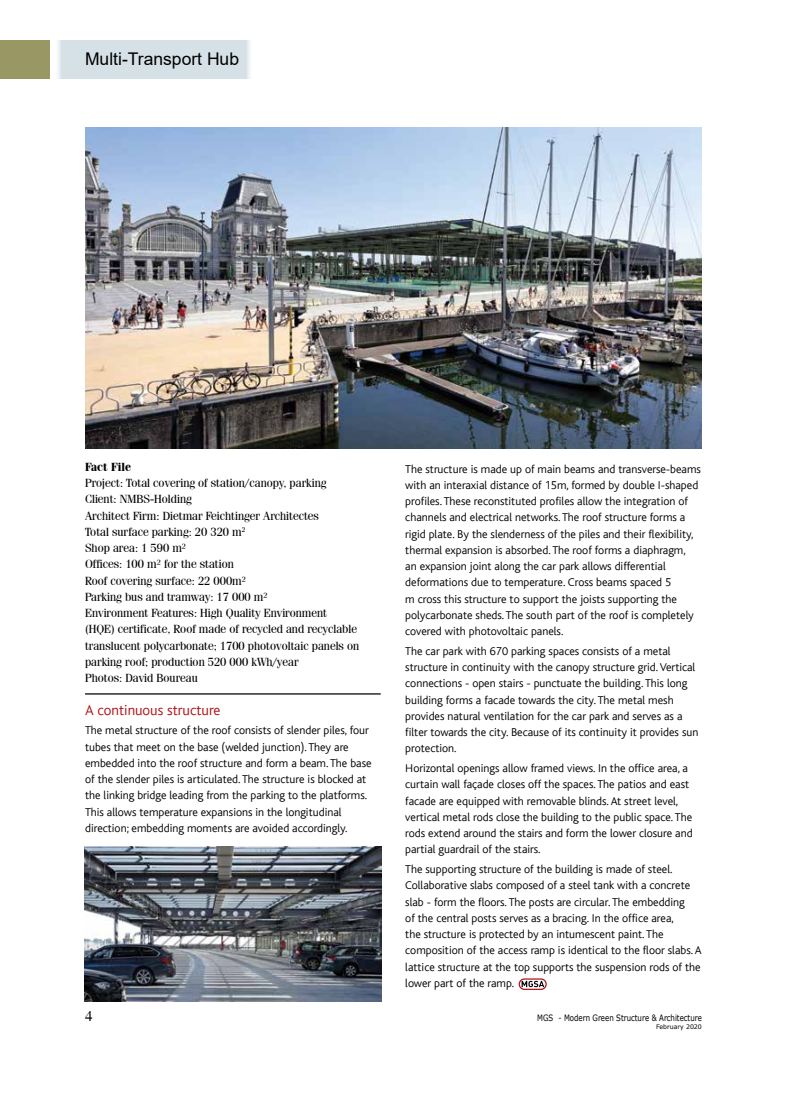
<style>
.page{position:relative;width:787px;height:1095px;background:#fff}
.page>*{position:absolute;margin:0;border:0;box-sizing:border-box;transform-origin:0 0}
.t1{font:17.5px "Arial";color:#000}
.t2{font:300 15px "Bliss";color:#b11116}
.t3{font:15px "Times";color:#000}
.t4{font:300 11.88px/16.2px "Bliss";color:#000}
.t5{font:11.88px/16.2px "Fenice IT Cby BT";color:#000}
.t6{font:700 11.88px "Fenice IT Cby BT";color:#000}
.t7{font:8.75px "Verdana";color:#000;scale:.8 1}
.t8{font:6.25px "Verdana";color:#000}
</style>
<div class="page">
<div style="left:55px;top:41px;width:198px;height:38px;background:#d6e1e7"></div>
<div style="left:0;top:41px;width:49px;height:38px;background:#999764"></div>
<img style="left:85px;top:128px;width:616px;height:321px">
<hr style="left:85px;top:693px;width:296px;height:1px;background:#000">
<svg style="left:521px;top:981px;width:23px;height:6px"></svg>
<div style="left:518px;top:978px;width:29px;height:12px;border:1px solid #b11116;border-radius:5px"></div>
<img style="left:85px;top:847px;width:296px;height:154px">
<h1 class="t1" style="left:85px;top:47px;width:155px">Multi-Transport Hub</h1>
<p class="t6" style="left:85px;top:459px;width:47px">Fact File</p>
<p class="t5" style="left:85px;top:475px;width:276px">Project: Total covering of station/canopy, parking Client: NMBS-Holding<br>Architect Firm: Dietmar Feichtinger Architectes<br>Total surface parking: 20 320 m<sup>2<br></sup>Shop area: 1 590 m²<br>Offices: 100 m² for the station<br>Roof covering surface: 22 000m²<br>Parking bus and tramway: 17 000 m²<br>Environment Features: High Quality Environment (HQE) certificate, Roof made of recycled and recyclable translucent polycarbonate; 1700 photovoltaic panels on parking roof; production 520 000 kWh/year<br>Photos: David Boureau</p>
<p class="t2" style="left:85px;top:702px;width:137px">A continuous structure</p>
<p class="t4" style="left:85px;top:722px;width:288px">The metal structure of the roof consists of slender piles, four tubes that meet on the base (welded junction). They are embedded into the roof structure and form a beam. The base of the slender piles is articulated. The structure is blocked at the linking bridge leading from the parking to the platforms.<br>This allows temperature expansions in the longitudinal direction; embedding moments are avoided accordingly.</p>
<p class="t4" style="left:405px;top:461px;width:297px">The structure is made up of main beams and transverse-beams with an interaxial distance of 15m, formed by double I-shaped profiles. These reconstituted profiles allow the integration of channels and electrical networks. The roof structure forms a rigid plate. By the slenderness of the piles and their flexibility, thermal expansion is absorbed. The roof forms a diaphragm,<br>an expansion joint along the car park allows differential deformations due to temperature. Cross beams spaced 5<br>m cross this structure to support the joists supporting the polycarbonate sheds. The south part of the roof is completely covered with photovoltaic panels.</p>
<p class="t4" style="left:405px;top:643px;width:294px">The car park with 670 parking spaces consists of a metal structure in continuity with the canopy structure grid. Vertical connections - open stairs - punctuate the building. This long building forms a facade towards the city. The metal mesh provides natural ventilation for the car park and serves as a filter towards the city. Because of its continuity it provides sun protection.</p>
<p class="t4" style="left:405px;top:760px;width:289px">Horizontal openings allow framed views. In the office area, a curtain wall façade closes off the spaces. The patios and east facade are equipped with removable blinds. At street level, vertical metal rods close the building to the public space. The rods extend around the stairs and form the lower closure and partial guardrail of the stairs.</p>
<p class="t4" style="left:405px;top:861px;width:298px">The supporting structure of the building is made of steel.<br>Collaborative slabs composed of a steel tank with a concrete slab - form the floors. The posts are circular. The embedding<br>of the central posts serves as a bracing. In the office area,<br>the structure is protected by an intumescent paint. The composition of the access ramp is identical to the floor slabs. A lattice structure at the top supports the suspension rods of the lower part of the ramp.</p>
<p class="t3" style="left:85px;top:1007px;width:9px">4</p>
<p class="t7" style="left:537px;top:1012px;width:207px">MGS - Modern Green Structure &amp; Architecture</p>
<p class="t8" style="left:656px;top:1022px;width:47px">February 2020</p>
</div>
